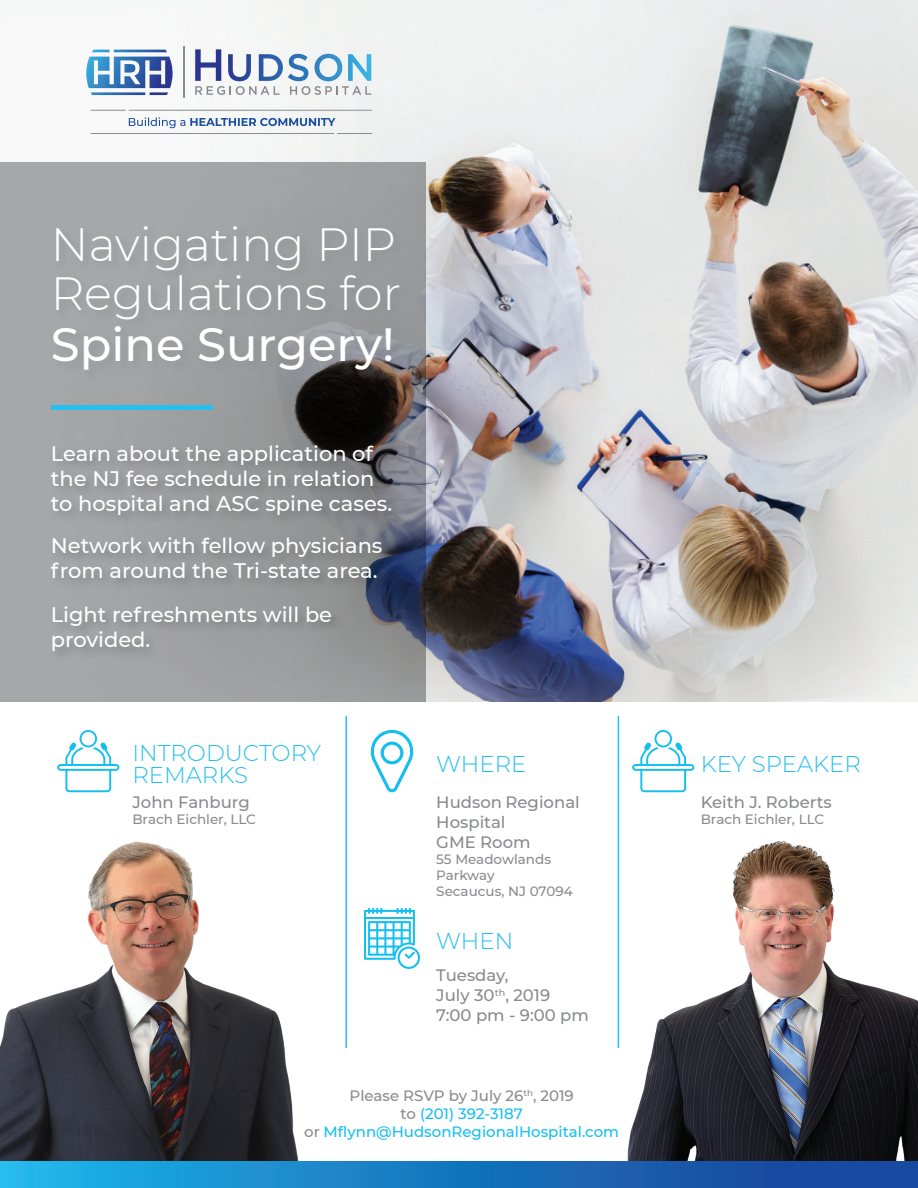
<style>
.page{position:relative;width:918px;height:1188px;background:#fff}
.page>*{position:absolute;margin:0;border:0;box-sizing:border-box;transform-origin:0 0}
.t1{font:300 46.5px/50.2px "Montserrat";color:#fff;text-align:justify}
.t2{font:300 22.8px "Montserrat";color:#26bff0}
.t3{font:500 21px/25.2px "Montserrat";color:#fff}
.t4{font:500 16.5px/19.8px "Montserrat";color:#898a8e}
.t5{font:500 15px "Montserrat";color:#14bff0}
.t6{font:500 15px "Montserrat";color:#898a8e}
.t7{font:500 13.5px/16.2px "Montserrat";color:#898a8e}
.s1{font-weight:500}
.s2{color:#898a8e}
</style>
<div class="page">
<img style="left:0;top:841px;width:299px;height:320px">
<img style="left:627px;top:841px;width:291px;height:320px">
<img style="left:90px;top:0;width:828px;height:702px">
<svg style="left:0;top:162px;width:426px;height:540px;background:#939497"></svg>
<div style="left:51px;top:224px;width:360px;height:158px;background:#898a8e;opacity:.25"></div>
<div style="left:49px;top:442px;width:354px;height:222px;background:#231f20;opacity:.27"></div>
<hr style="left:51px;top:405px;width:162px;height:4px;background:#26bff0">
<hr style="left:129px;top:110px;width:243px;height:1px;background:#787c83">
<hr style="left:91px;top:110px;width:35px;height:1px;background:#787c83">
<hr style="left:337px;top:133px;width:35px;height:1px;background:#787c83">
<hr style="left:91px;top:133px;width:243px;height:1px;background:#787c83">
<svg style="left:129px;top:117px;width:206px;height:11px"></svg>
<hr style="left:183px;top:46px;width:1px;height:52px;background:#898a8e">
<svg style="left:195px;top:49px;width:176px;height:46px"></svg>
<svg style="left:86px;top:50px;width:87px;height:45px"></svg>
<div style="left:0;top:1161px;width:918px;height:27px;background:linear-gradient(to right,#1eb5e9,#163b94)"></div>
<svg style="left:370px;top:729px;width:44px;height:64px"></svg>
<svg style="left:364px;top:908px;width:56px;height:61px"></svg>
<svg style="left:632px;top:730px;width:62px;height:62px"></svg>
<svg style="left:57px;top:730px;width:62px;height:62px"></svg>
<hr style="left:345px;top:716px;width:2px;height:332px;background:#26bff0">
<hr style="left:618px;top:716px;width:1px;height:332px;background:#26bff0">
<p class="t1" style="left:51px;top:217px;width:352px">Navigating PIP Regulations for <span class="s1">Spine Surgery!</span></p>
<p class="t3" style="left:51px;top:440px;width:325px">Learn about the application of the NJ fee schedule in relation</p>
<p class="t3" style="left:51px;top:490px;width:343px">to hospital and ASC spine cases.</p>
<p class="t3" style="left:51px;top:532px;width:333px">Network with fellow physicians from around the Tri-state area.</p>
<p class="t3" style="left:51px;top:601px;width:283px">Light refreshments will be provided.</p>
<p class="t2" style="left:132px;top:737px;width:190px">INTRODUCTORY</p>
<p class="t2" style="left:132px;top:760px;width:117px">REMARKS</p>
<p class="t4" style="left:132px;top:792px;width:119px">John Fanburg</p>
<p class="t7" style="left:132px;top:811px;width:125px">Brach Eichler, LLC</p>
<p class="t2" style="left:436px;top:749px;width:92px">WHERE</p>
<p class="t4" style="left:436px;top:792px;width:145px">Hudson Regional<br>Hospital</p>
<p class="t4" style="left:436px;top:831px;width:96px">GME Room</p>
<p class="t7" style="left:436px;top:850px;width:116px">55 Meadowlands<br>Parkway</p>
<p class="t7" style="left:436px;top:883px;width:138px">Secaucus, NJ 07094</p>
<p class="t2" style="left:436px;top:926px;width:79px">WHEN</p>
<p class="t4" style="left:436px;top:965px;width:74px">Tuesday,</p>
<p class="t4" style="left:436px;top:985px;width:115px">July 30<sup>th</sup>, 2019</p>
<p class="t4" style="left:436px;top:1004px;width:154px">7:00 pm - 9:00 pm</p>
<p class="t6" style="left:350px;top:1085px;width:226px">Please RSVP by July 26<sup>th</sup>, 2019</p>
<p class="t5" style="left:401px;top:1103px;width:124px"><span class="s2">to</span> (201) 392-3187</p>
<p class="t5" style="left:304px;top:1121px;width:316px"><span class="s2">or</span> Mflynn@HudsonRegionalHospital.com</p>
<p class="t2" style="left:701px;top:749px;width:162px">KEY SPEAKER</p>
<p class="t4" style="left:701px;top:792px;width:133px">Keith J. Roberts</p>
<p class="t7" style="left:701px;top:811px;width:125px">Brach Eichler, LLC</p>
</div>
